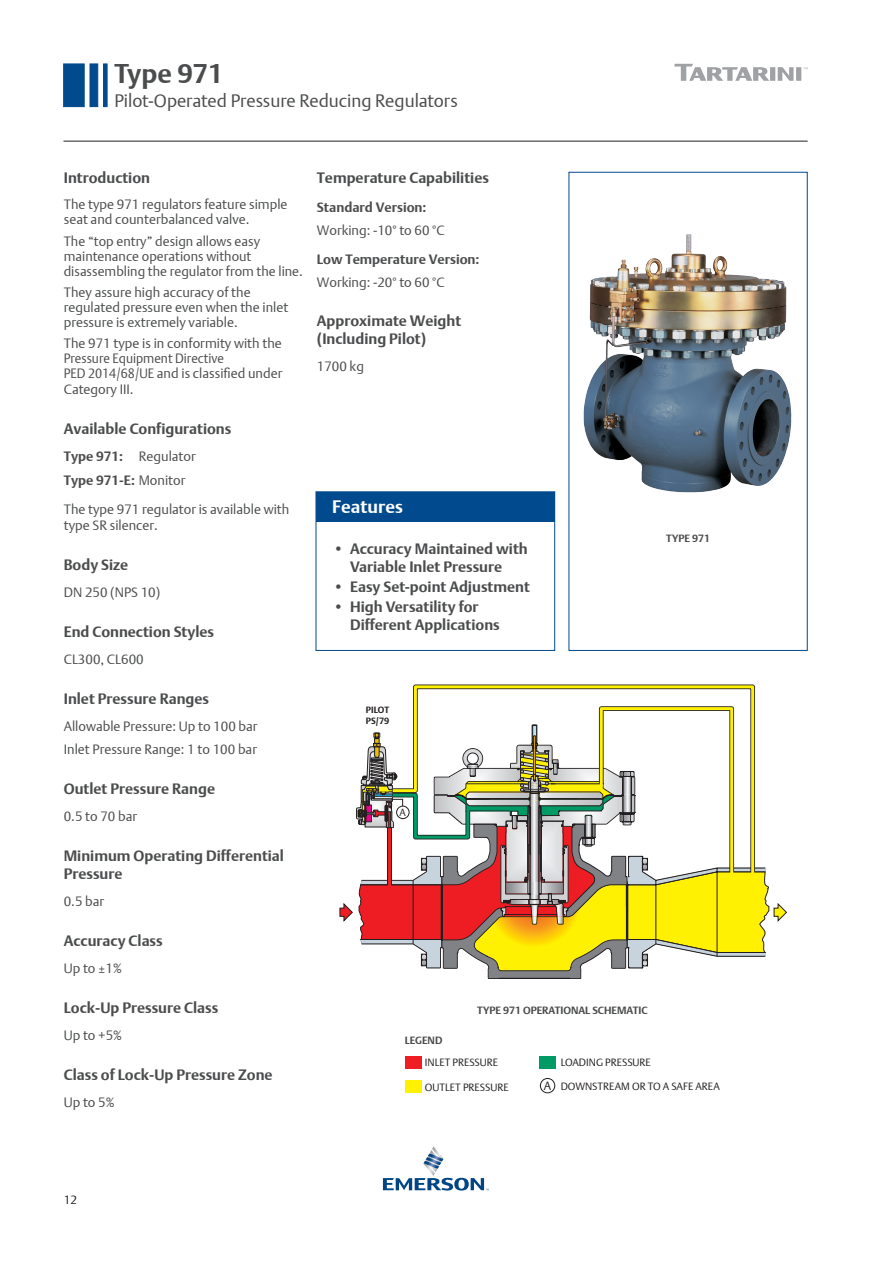
<style>
.page{position:relative;width:893px;height:1263px;background:#fff}
.page>*{position:absolute;margin:0;border:0;box-sizing:border-box;transform-origin:0 0}
.t1{font:700 27px "DTL Argo T";color:#4b4c4d}
.t2{font:18px "DTL Argo T Light";color:#4b4c4d}
.t3{font:700 18px "DTL Argo T";color:#fff}
.t4{font:700 15px/18px "DTL Argo T";color:#4b4c4d}
.t5{font:13.5px/15px "DTL Argo T Light";color:#4b4c4d}
.t6{font:700 13.5px "DTL Argo T";color:#4b4c4d}
.t7{font:12px "DTL Argo T Light";color:#231f20}
.t8{font:10.5px "DTL Argo T Light";color:#231f20}
.t9{font:700 10.5px "DTL Argo T";color:#4b4c4d}
.t10{font:10.35px "DTL Argo T Light";color:#231f20}
.t11{font:700 9px/10.8px "DTL Argo T";color:#231f20}
.s1{font-family:"DTL Argo T";font-weight:700}
.s2{font-family:"DTL Argo T Light";font-weight:400}
.s3{font-size:12px}
</style>
<div class="page">
<hr style="left:63px;top:141px;width:745px;height:1px;background:#231f20">
<svg style="left:383px;top:1146px;width:106px;height:44px"></svg>
<svg style="left:675px;top:64px;width:133px;height:17px"></svg>
<svg style="left:413px;top:684px;width:342px;height:20px"></svg>
<svg style="left:340px;top:704px;width:447px;height:275px"></svg>
<div style="left:316px;top:492px;width:239px;height:30px;background:#004a8d"></div>
<div style="left:316px;top:492px;width:239px;height:159px;border:1px solid #004a8d"></div>
<img style="left:583px;top:234px;width:209px;height:259px">
<div style="left:540px;top:1078px;width:15px;height:15px;border:1px solid #231f20;border-radius:50%"></div>
<div style="left:405px;top:1056px;width:16px;height:12px;background:#ee1e24"></div>
<div style="left:540px;top:1056px;width:16px;height:12px;background:#009a67"></div>
<div style="left:405px;top:1080px;width:16px;height:13px;background:#fff101"></div>
<div style="left:63px;top:64px;width:21px;height:43px;background:#004a8d;border:1px solid #004a8d"></div>
<div style="left:90px;top:64px;width:8px;height:43px;background:#004a8d;border:1px solid #004a8d"></div>
<hr style="left:103px;top:64px;width:4px;height:43px;background:#004a8d">
<h1 class="t1" style="left:114px;top:57px;width:111px">Type 971</h1>
<h2 class="t2" style="left:114px;top:90px;width:345px">Pilot-Operated Pressure Reducing Regulators</h2>
<p class="t4" style="left:64px;top:169px;width:88px">Introduction</p>
<p class="t5" style="left:64px;top:197px;width:225px">The type 971 regulators feature simple seat and counterbalanced valve.</p>
<p class="t5" style="left:64px;top:233px;width:241px">The “top entry” design allows easy maintenance operations without disassembling the regulator from the line.</p>
<p class="t5" style="left:64px;top:284px;width:226px">They assure high accuracy of the regulated pressure even when the inlet pressure is extremely variable.</p>
<p class="t5" style="left:64px;top:336px;width:220px;line-height:15.5px">The 971 type is in conformity with the<br>Pressure Equipment Directive<br>PED 2014/68/UE and is classified under<br>Category III.</p>
<p class="t4" style="left:64px;top:419px;width:169px">Available Configurations</p>
<p class="t5" style="left:64px;top:448px;width:133px"><span class="s1">Type 971:</span> Regulator</p>
<p class="t6" style="left:64px;top:472px;width:123px">Type 971-E: <span class="s2">Monitor</span></p>
<p class="t5" style="left:64px;top:501px;width:227px;line-height:16.2px">The type 971 regulator is available with type SR silencer.</p>
<p class="t4" style="left:64px;top:555px;width:66px">Body Size</p>
<p class="t5" style="left:64px;top:584px;width:98px">DN 250 (NPS 10)</p>
<p class="t4" style="left:64px;top:623px;width:152px">End Connection Styles</p>
<p class="t5" style="left:64px;top:651px;width:81px">CL300, CL600</p>
<p class="t4" style="left:64px;top:690px;width:147px">Inlet Pressure Ranges</p>
<p class="t5" style="left:64px;top:715px;width:195px;line-height:22.5px">Allowable Pressure: Up to 100 bar<br>Inlet Pressure Range: 1 to 100 bar</p>
<p class="t4" style="left:64px;top:779px;width:153px">Outlet Pressure Range</p>
<p class="t5" style="left:64px;top:808px;width:75px">0.5 to 70 bar</p>
<p class="t4" style="left:64px;top:846px;width:222px">Minimum Operating Differential<br>Pressure</p>
<p class="t5" style="left:64px;top:893px;width:42px">0.5 bar</p>
<p class="t4" style="left:64px;top:931px;width:101px">Accuracy Class</p>
<p class="t5" style="left:64px;top:960px;width:60px">Up to ±1%</p>
<p class="t4" style="left:64px;top:998px;width:156px">Lock-Up Pressure Class</p>
<p class="t5" style="left:64px;top:1027px;width:60px">Up to +5%</p>
<p class="t4" style="left:64px;top:1065px;width:210px">Class of Lock-Up Pressure Zone</p>
<p class="t5" style="left:64px;top:1094px;width:52px">Up to 5%</p>
<p class="t4" style="left:317px;top:169px;width:174px">Temperature Capabilities</p>
<p class="t6" style="left:317px;top:200px;width:111px">Standard Version:</p>
<p class="t5" style="left:317px;top:223px;width:129px">Working: -10° to 60 °C</p>
<p class="t6" style="left:317px;top:251px;width:164px">Low Temperature Version:</p>
<p class="t5" style="left:317px;top:274px;width:129px">Working: -20° to 60 °C</p>
<p class="t4" style="left:317px;top:311px;width:146px">Approximate Weight (Including Pilot)</p>
<p class="t5" style="left:317px;top:358px;width:49px">1700 kg</p>
<h2 class="t3" style="left:332px;top:496px;width:72px">Features</h2>
<p class="t4" style="left:333px;top:539px;width:196px;text-align:center">• Accuracy Maintained with<br>Variable Inlet Pressure</p>
<p class="t4" style="left:333px;top:578px;width:198px">• Easy Set‑point Adjustment</p>
<p class="t4" style="left:350px;top:598px;width:151px;text-indent:-17px">• High Versatility for<br>Different Applications</p>
<p class="t11" style="left:366px;top:705px;width:25px">PILOT<br>PS/79</p>
<p class="t10" style="left:400px;top:806px;width:8px">A</p>
<p class="t9" style="left:666px;top:532px;width:45px">TYPE 971</p>
<p class="t9" style="left:405px;top:1034px;width:39px">LEGEND</p>
<p class="t9" style="left:477px;top:1004px;width:172px">TYPE 971 OPERATIONAL SCHEMATIC</p>
<p class="t8" style="left:425px;top:1056px;width:75px">INLET PRESSURE</p>
<p class="t8" style="left:425px;top:1081px;width:85px">OUTLET PRESSURE</p>
<p class="t8" style="left:561px;top:1056px;width:92px">LOADING PRESSURE</p>
<p class="t8" style="left:544px;top:1080px;width:178px"><span class="s3">A</span> DOWNSTREAM OR TO A SAFE AREA</p>
<p class="t7" style="left:64px;top:1192px;width:15px">12</p>
</div>
